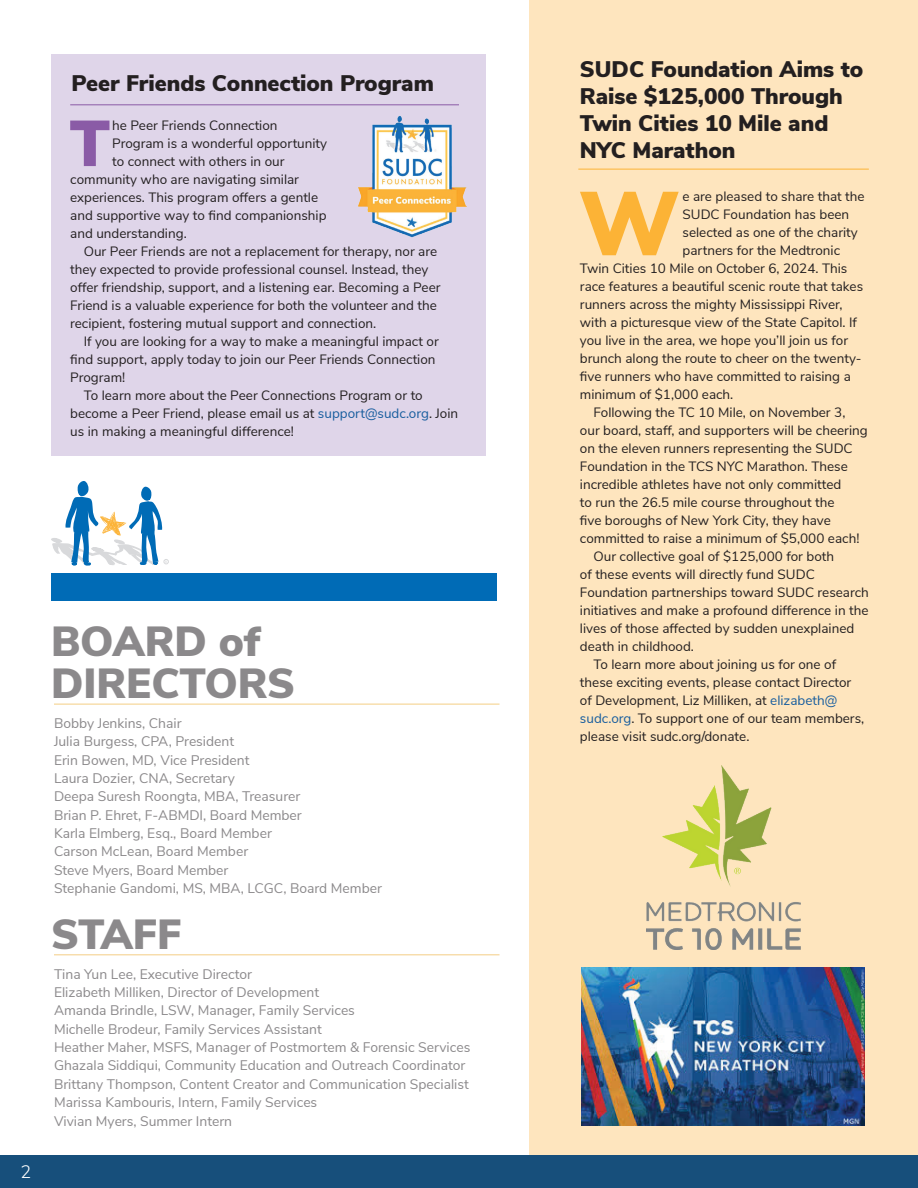
<style>
.page{position:relative;width:918px;height:1188px;background:#fff}
.page>*{position:absolute;margin:0;border:0;box-sizing:border-box;transform-origin:0 0}
.t1{font:900 90.15px "Nunito Sans";color:#fcb336}
.t2{font:900 64.5px "Nunito Sans";color:#8a5ba6}
.t3{font:900 42px/42px "Nunito Sans";color:#8b898b}
.t4{font:900 22.5px/27px "Nunito Sans";color:#231f20}
.t5{font:300 18px "Nunito Sans";color:#fff}
.t6{font:13.8px/18.3px "Nunito Sans";color:#8b898b}
.t7{font:13.5px "Nunito Sans";color:#231f20}
.s1{color:#175d9e}
</style>
<div class="page">
<div style="left:0;top:1155px;width:918px;height:33px;background:#174f7b"></div>
<hr style="left:54px;top:704px;width:446px;height:1px;background:#f4ce84">
<hr style="left:54px;top:954px;width:446px;height:1px;background:#f4ce84">
<div style="left:529px;top:0;width:389px;height:1155px;background:#fee5be"></div>
<hr style="left:578px;top:169px;width:291px;height:1px;background:#fcb336">
<svg style="left:51px;top:481px;width:118px;height:85px"></svg>
<div style="left:51px;top:574px;width:445px;height:27px;background:#006bb6"></div>
<div style="left:51px;top:54px;width:435px;height:401px;background:#dfd5e9"></div>
<hr style="left:70px;top:104px;width:389px;height:1px;background:#8a5ba6">
<img style="left:647px;top:766px;width:154px;height:183px">
<img style="left:581px;top:967px;width:283px;height:159px">
<img style="left:358px;top:116px;width:109px;height:122px">
<h3 class="t4" style="left:71px;top:69px;width:364px">Peer Friends Connection Program</h3>
<h2 class="t2" style="left:69px;top:96px;width:42px">T</h2>
<p class="t7" style="left:112px;top:116px;width:167px">he Peer Friends Connection</p>
<p class="t7" style="left:112px;top:134px;width:217px">Program is a wonderful opportunity</p>
<p class="t7" style="left:112px;top:152px;width:174px">to connect with others in our</p>
<p class="t7" style="left:70px;top:170px;width:230px">community who are navigating similar</p>
<p class="t7" style="left:70px;top:188px;width:250px">experiences. This program offers a gentle</p>
<p class="t7" style="left:70px;top:206px;width:258px">and supportive way to find companionship</p>
<p class="t7" style="left:70px;top:224px;width:118px">and understanding.</p>
<p class="t7" style="left:84px;top:242px;width:355px">Our Peer Friends are not a replacement for therapy, nor are</p>
<p class="t7" style="left:70px;top:260px;width:360px">they expected to provide professional counsel. Instead, they</p>
<p class="t7" style="left:70px;top:277px;width:372px">offer friendship, support, and a listening ear. Becoming a Peer</p>
<p class="t7" style="left:70px;top:295px;width:368px">Friend is a valuable experience for both the volunteer and the</p>
<p class="t7" style="left:70px;top:313px;width:308px">recipient, fostering mutual support and connection.</p>
<p class="t7" style="left:84px;top:331px;width:357px">If you are looking for a way to make a meaningful impact or</p>
<p class="t7" style="left:70px;top:349px;width:367px">find support, apply today to join our Peer Friends Connection</p>
<p class="t7" style="left:70px;top:367px;width:57px">Program!</p>
<p class="t7" style="left:84px;top:385px;width:341px">To learn more about the Peer Connections Program or to</p>
<p class="t7" style="left:70px;top:403px;width:390px">become a Peer Friend, please email us at <span class="s1">support@sudc.org</span>. Join</p>
<p class="t7" style="left:70px;top:421px;width:225px">us in making a meaningful difference!</p>
<h3 class="t5" style="left:21px;top:1159px;width:12px">2</h3>
<h3 class="t3" style="left:51px;top:619px;width:246px">BOARD of<br>DIRECTORS</h3>
<p class="t6" style="left:54px;top:713px;width:330px">Bobby Jenkins, Chair<br>Julia Burgess, CPA, President<br>Erin Bowen, MD, Vice President<br>Laura Dozier, CNA, Secretary<br>Deepa Suresh Roongta, MBA, Treasurer<br>Brian P. Ehret, F-ABMDI, Board Member<br>Karla Elmberg, Esq., Board Member<br>Carson McLean, Board Member<br>Steve Myers, Board Member<br>Stephanie Gandomi, MS, MBA, LCGC, Board Member</p>
<h3 class="t3" style="left:51px;top:911px;width:132px">STAFF</h3>
<p class="t6" style="left:54px;top:964px;width:418px">Tina Yun Lee, Executive Director<br>Elizabeth Milliken, Director of Development<br>Amanda Brindle, LSW, Manager, Family Services<br>Michelle Brodeur, Family Services Assistant<br>Heather Maher, MSFS, Manager of Postmortem &amp; Forensic Services Ghazala Siddiqui, Community Education and Outreach Coordinator Brittany Thompson, Content Creator and Communication Specialist Marissa Kambouris, Intern, Family Services<br>Vivian Myers, Summer Intern</p>
<h3 class="t4" style="left:580px;top:55px;width:285px">SUDC Foundation Aims to<br>Raise $125,000 Through<br>Twin Cities 10 Mile and<br>NYC Marathon</h3>
<h1 class="t1" style="left:579px;top:158px;width:102px">W</h1>
<p class="t7" style="left:683px;top:187px;width:184px">e are pleased to share that the</p>
<p class="t7" style="left:683px;top:205px;width:168px">SUDC Foundation has been</p>
<p class="t7" style="left:683px;top:223px;width:177px">selected as one of the charity</p>
<p class="t7" style="left:683px;top:241px;width:159px">partners for the Medtronic</p>
<p class="t7" style="left:580px;top:259px;width:269px">Twin Cities 10 Mile on October 6, 2024. This</p>
<p class="t7" style="left:580px;top:277px;width:285px">race features a beautiful scenic route that takes</p>
<p class="t7" style="left:580px;top:295px;width:264px">runners across the mighty Mississippi River,</p>
<p class="t7" style="left:580px;top:313px;width:279px">with a picturesque view of the State Capitol. If</p>
<p class="t7" style="left:580px;top:331px;width:270px">you live in the area, we hope you’ll join us for</p>
<p class="t7" style="left:580px;top:349px;width:283px">brunch along the route to cheer on the twenty-</p>
<p class="t7" style="left:580px;top:367px;width:272px">five runners who have committed to raising a</p>
<p class="t7" style="left:580px;top:385px;width:155px">minimum of $1,000 each.</p>
<p class="t7" style="left:593px;top:403px;width:253px">Following the TC 10 Mile, on November 3,</p>
<p class="t7" style="left:580px;top:421px;width:289px">our board, staff, and supporters will be cheering</p>
<p class="t7" style="left:580px;top:439px;width:274px">on the eleven runners representing the SUDC</p>
<p class="t7" style="left:580px;top:457px;width:269px">Foundation in the TCS NYC Marathon. These</p>
<p class="t7" style="left:580px;top:475px;width:263px">incredible athletes have not only committed</p>
<p class="t7" style="left:580px;top:493px;width:256px">to run the 26.5 mile course throughout the</p>
<p class="t7" style="left:580px;top:511px;width:252px">five boroughs of New York City, they have</p>
<p class="t7" style="left:580px;top:529px;width:281px">committed to raise a minimum of $5,000 each!</p>
<p class="t7" style="left:593px;top:547px;width:242px">Our collective goal of $125,000 for both</p>
<p class="t7" style="left:580px;top:565px;width:236px">of these events will directly fund SUDC</p>
<p class="t7" style="left:580px;top:583px;width:290px">Foundation partnerships toward SUDC research</p>
<p class="t7" style="left:580px;top:601px;width:290px">initiatives and make a profound difference in the</p>
<p class="t7" style="left:580px;top:619px;width:276px">lives of those affected by sudden unexplained</p>
<p class="t7" style="left:580px;top:637px;width:116px">death in childhood.</p>
<p class="t7" style="left:593px;top:655px;width:244px">To learn more about joining us for one of</p>
<p class="t7" style="left:580px;top:673px;width:273px">these exciting events, please contact Director</p>
<p class="t7" style="left:580px;top:691px;width:259px">of Development, Liz Milliken, at <span class="s1">elizabeth@</span></p>
<p class="t7" style="left:580px;top:709px;width:286px"><span class="s1">sudc.org</span>. To support one of our team members,</p>
<p class="t7" style="left:580px;top:727px;width:171px">please visit sudc.org/donate.</p>
</div>
